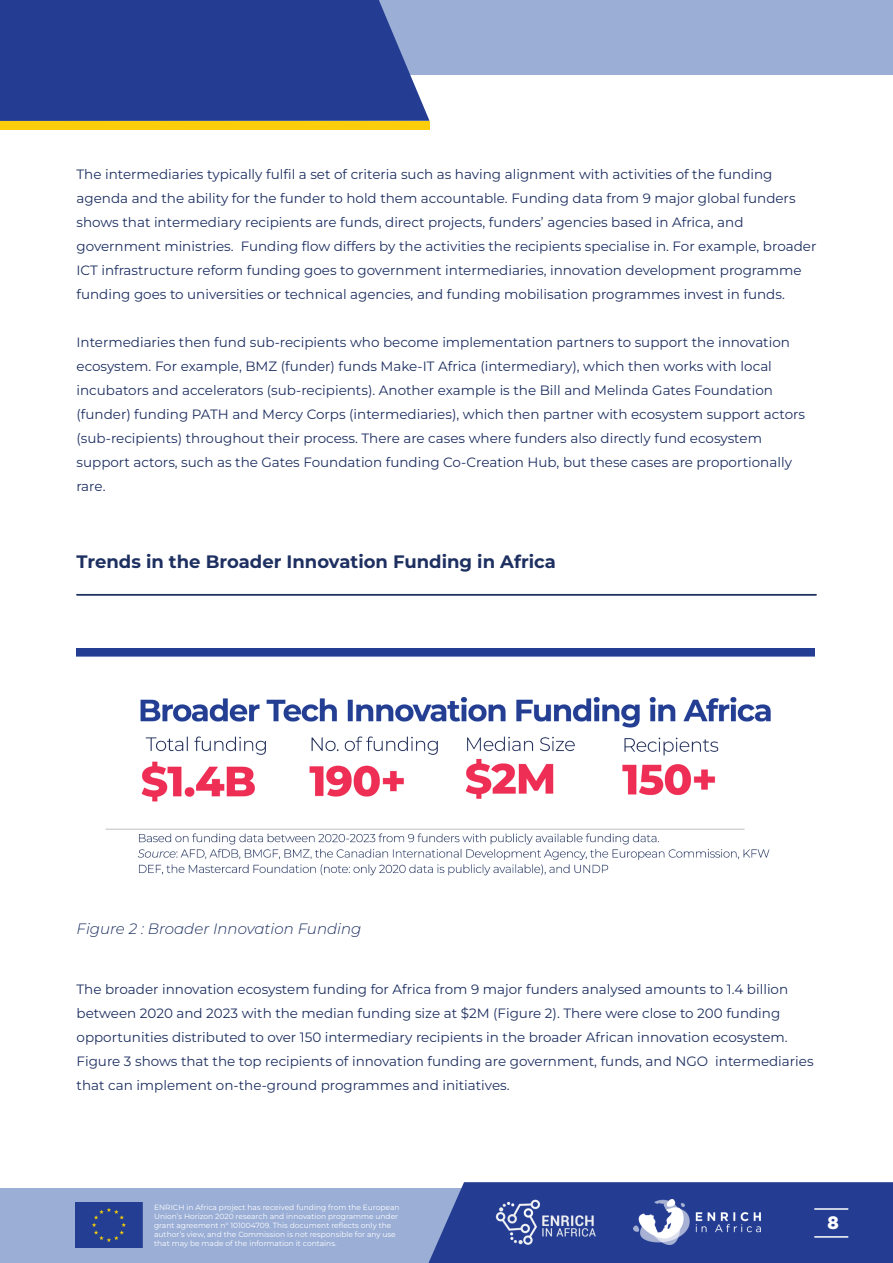
<style>
.page{position:relative;width:893px;height:1263px;background:#fff}
.page>*{position:absolute;margin:0;border:0;box-sizing:border-box;transform-origin:0 0}
.t1{font:700 18px "Montserrat";color:#1e3061}
.t2{font:900 18px "Gotham";color:#fff}
.t3{font:italic 300 15px "Montserrat";color:#1e3061}
.t4{font:13.5px/24px "Montserrat";color:#1e3061}
.t5{font:7.5px/9px "Montserrat";color:#fff}
</style>
<div class="page">
<div style="left:0;top:0;width:893px;height:75px;background:#9aaed6"></div>
<div style="left:0;top:1188px;width:893px;height:75px;background:#9aaed6"></div>
<div style="left:0;top:0;width:429px;height:121px;background:#243d92"></div>
<div style="left:0;top:121px;width:429px;height:8px;background:#fccd0a"></div>
<svg style="left:428px;top:1182px;width:465px;height:81px;background:#2d4597"></svg>
<img style="left:75px;top:1203px;width:68px;height:45px">
<img style="left:485px;top:1192px;width:122px;height:60px">
<img style="left:634px;top:1199px;width:126px;height:45px">
<hr style="left:814px;top:1208px;width:34px;height:2px;background:#fff">
<hr style="left:814px;top:1236px;width:34px;height:1px;background:#fff">
<img style="left:77px;top:648px;width:737px;height:228px">
<hr style="left:77px;top:594px;width:739px;height:1px;background:#1e3061">
<p class="t4" style="left:77px;top:162px;width:741px">The intermediaries typically fulfil a set of criteria such as having alignment with activities of the funding agenda and the ability for the funder to hold them accountable. Funding data from 9 major global funders shows that intermediary recipients are funds, direct projects, funders’ agencies based in Africa, and government ministries. Funding flow differs by the activities the recipients specialise in. For example, broader ICT infrastructure reform funding goes to government intermediaries, innovation development programme funding goes to universities or technical agencies, and funding mobilisation programmes invest in funds.</p>
<p class="t4" style="left:77px;top:330px;width:730px">Intermediaries then fund sub-recipients who become implementation partners to support the innovation ecosystem. For example, BMZ (funder) funds Make-IT Africa (intermediary), which then works with local incubators and accelerators (sub-recipients). Another example is the Bill and Melinda Gates Foundation (funder) funding PATH and Mercy Corps (intermediaries), which then partner with ecosystem support actors (sub-recipients) throughout their process. There are cases where funders also directly fund ecosystem support actors, such as the Gates Foundation funding Co-Creation Hub, but these cases are proportionally rare.</p>
<h1 class="t1" style="left:77px;top:549px;width:481px">Trends in the Broader Innovation Funding in Africa</h1>
<p class="t3" style="left:77px;top:919px;width:286px">Figure 2 : Broader Innovation Funding</p>
<p class="t4" style="left:77px;top:977px;width:738px">The broader innovation ecosystem funding for Africa from 9 major funders analysed amounts to 1.4 billion between 2020 and 2023 with the median funding size at $2M (Figure 2). There were close to 200 funding opportunities distributed to over 150 intermediary recipients in the broader African innovation ecosystem.<br>Figure 3 shows that the top recipients of innovation funding are government, funds, and NGO intermediaries that can implement on-the-ground programmes and initiatives.</p>
<p class="t5" style="left:154px;top:1203px;width:247px">ENRICH in Africa project has received funding from the European Union’s Horizon 2020 research and innovation programme under grant agreement n° 101004709. This document reflects only the author’s view, and the Commission is not responsible for any use that may be made of the information it contains.</p>
<h1 class="t2" style="left:828px;top:1212px;width:13px">8</h1>
</div>
